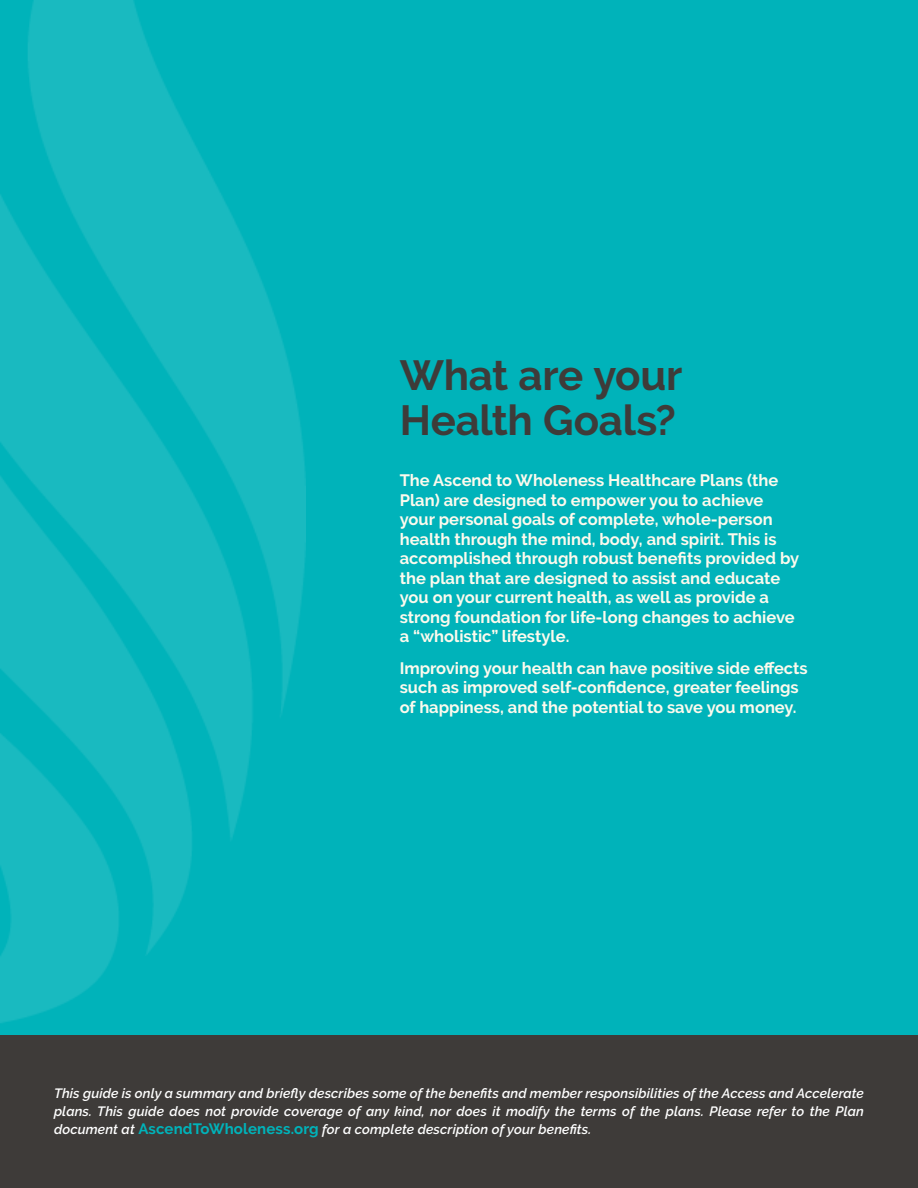
<style>
.page{position:relative;width:918px;height:1188px;background:#00b3ba}
.page>*{position:absolute;margin:0;border:0;box-sizing:border-box;transform-origin:0 0}
.t1{font:700 42px/45px "Raleway";letter-spacing:-.005em;color:#3e3b39}
.t2{font:700 16.5px/19.5px "Raleway";color:#fcfaed}
.t3{font:italic 600 13.5px/18px "Raleway";letter-spacing:.01em;color:#fff;text-align:justify}
.s1{font-weight:700;font-style:normal;font-size:15px;color:#00b3ba}
</style>
<div class="page">
<img style="left:0;top:0;width:306px;height:1023px">
<div style="left:0;top:1036px;width:918px;height:152px;background:#3e3b39"></div>
<h1 class="t1" style="left:400px;top:353px;width:284px">What are your<br>Health Goals?</h1>
<p class="t2" style="left:400px;top:471px;width:401px">The Ascend to Wholeness Healthcare Plans (the Plan) are designed to empower you to achieve your personal goals of complete, whole-person health through the mind, body, and spirit. This is accomplished through robust benefits provided by the plan that are designed to assist and educate you on your current health, as well as provide a strong foundation for life-long changes to achieve a “wholistic” lifestyle.</p>
<p class="t2" style="left:400px;top:658px;width:410px">Improving your health can have positive side effects such as improved self-confidence, greater feelings of happiness, and the potential to save you money.</p>
<p class="t3" style="left:54px;top:1084px;width:812px">This guide is only a summary and briefly describes some of the benefits and member responsibilities of the Access and Accelerate plans. This guide does not provide coverage of any kind, nor does it modify the terms of the plans. Please refer to the Plan document at <span class="s1">AscendToWholeness.org</span> for a complete description of your benefits.</p>
</div>
